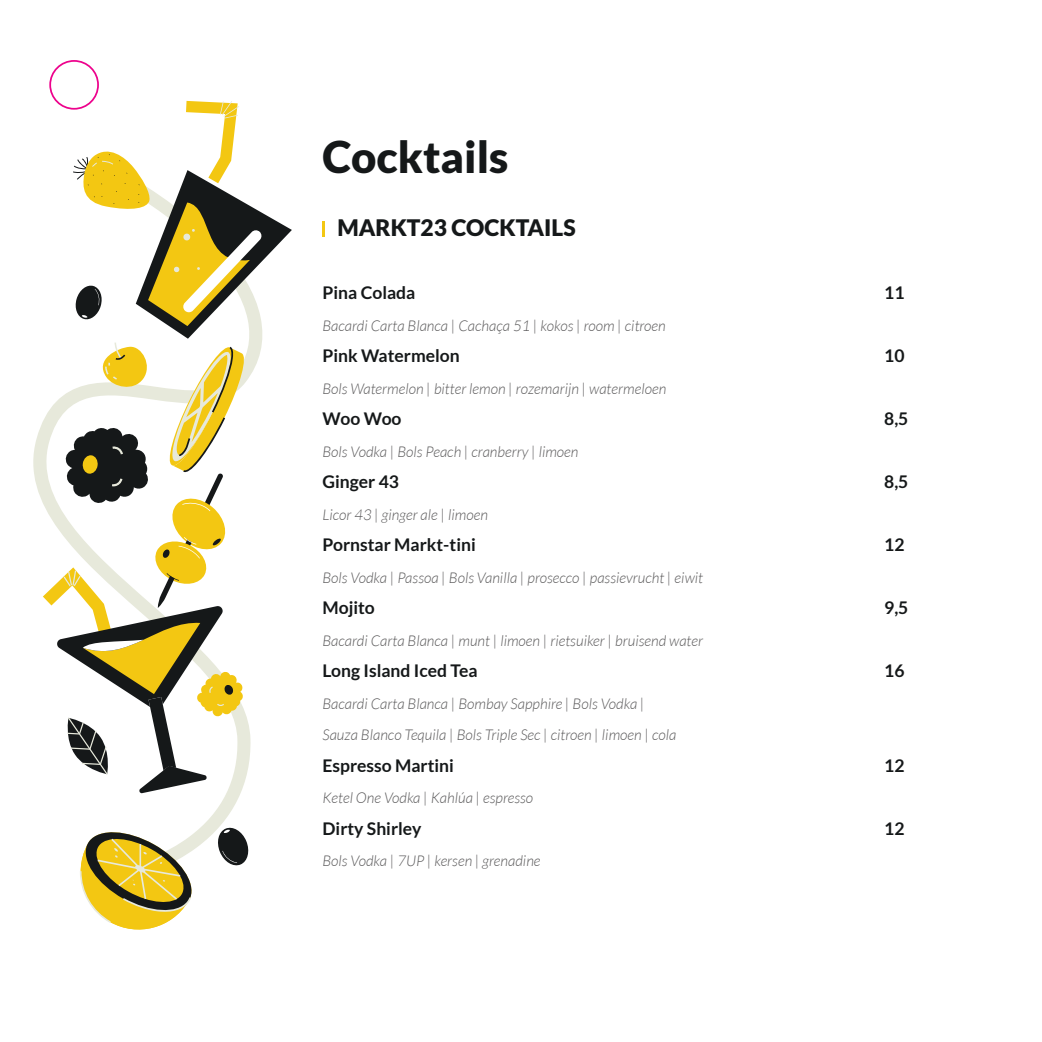
<style>
.page{position:relative;width:1042px;height:1042px;background:#fff}
.page>*{position:absolute;margin:0;border:0;box-sizing:border-box;transform-origin:0 0}
.Hoofdkoppen{font:900 43.75px "Lato";color:#151819}
.Koppen{font:900 22.75px "Lato";color:#151819}
.Menu_Gerechten_drank{font:700 17.5px "Lato";color:#151819}
.Menu_Gerechten_drank-2{font:italic 300 14.88px/31.5px "Lato";color:#5b5a5b}
</style>
<div class="page">
<hr style="left:322px;top:221px;width:3px;height:15px;background:#f3c712">
<svg style="left:33px;top:422px;width:208px;height:426px"></svg>
<svg style="left:73px;top:828px;width:123px;height:102px"></svg>
<svg style="left:216px;top:825px;width:33px;height:41px"></svg>
<svg style="left:43px;top:101px;width:249px;height:692px"></svg>
<div style="left:49px;top:60px;width:50px;height:50px;border:2px solid #ed028c;border-radius:50%"></div>
<p class="Hoofdkoppen" style="left:322px;top:132px;width:187px">Cocktails</p>
<p class="Koppen" style="left:337px;top:215px;width:240px">MARKT23 COCKTAILS</p>
<p class="Menu_Gerechten_drank" style="left:322px;top:283px;width:94px">Pina Colada</p>
<p class="Menu_Gerechten_drank-2" style="left:322px;top:310px;width:345px">Bacardi Carta Blanca | Cachaça 51 | kokos | room | citroen</p>
<p class="Menu_Gerechten_drank" style="left:322px;top:346px;width:139px">Pink Watermelon</p>
<p class="Menu_Gerechten_drank-2" style="left:322px;top:373px;width:345px">Bols Watermelon | bitter lemon | rozemarijn | watermeloen</p>
<p class="Menu_Gerechten_drank" style="left:322px;top:409px;width:81px">Woo Woo</p>
<p class="Menu_Gerechten_drank-2" style="left:322px;top:436px;width:258px">Bols Vodka | Bols Peach | cranberry | limoen</p>
<p class="Menu_Gerechten_drank" style="left:322px;top:472px;width:78px">Ginger 43</p>
<p class="Menu_Gerechten_drank-2" style="left:322px;top:499px;width:167px">Licor 43 | ginger ale | limoen</p>
<p class="Menu_Gerechten_drank" style="left:322px;top:535px;width:155px">Pornstar Markt-tini</p>
<p class="Menu_Gerechten_drank-2" style="left:322px;top:562px;width:382px">Bols Vodka | Passoa | Bols Vanilla | prosecco | passievrucht | eiwit</p>
<p class="Menu_Gerechten_drank" style="left:322px;top:598px;width:54px">Mojito</p>
<p class="Menu_Gerechten_drank-2" style="left:322px;top:625px;width:382px">Bacardi Carta Blanca | munt | limoen | rietsuiker | bruisend water</p>
<p class="Menu_Gerechten_drank" style="left:322px;top:661px;width:157px">Long Island Iced Tea</p>
<p class="Menu_Gerechten_drank-2" style="left:322px;top:688px;width:355px">Bacardi Carta Blanca | Bombay Sapphire | Bols Vodka |<br>Sauza Blanco Tequila | Bols Triple Sec | citroen | limoen | cola</p>
<p class="Menu_Gerechten_drank" style="left:322px;top:755px;width:133px">Espresso Martini</p>
<p class="Menu_Gerechten_drank-2" style="left:322px;top:783px;width:212px">Ketel One Vodka | Kahlúa | espresso</p>
<p class="Menu_Gerechten_drank" style="left:322px;top:818px;width:100px">Dirty Shirley</p>
<p class="Menu_Gerechten_drank-2" style="left:322px;top:846px;width:220px">Bols Vodka | 7UP | kersen | grenadine</p>
<p class="Menu_Gerechten_drank" style="left:884px;top:283px;width:22px">11</p>
<p class="Menu_Gerechten_drank" style="left:884px;top:346px;width:22px">10</p>
<p class="Menu_Gerechten_drank" style="left:884px;top:409px;width:26px">8,5</p>
<p class="Menu_Gerechten_drank" style="left:884px;top:472px;width:26px">8,5</p>
<p class="Menu_Gerechten_drank" style="left:884px;top:535px;width:22px">12</p>
<p class="Menu_Gerechten_drank" style="left:884px;top:598px;width:26px">9,5</p>
<p class="Menu_Gerechten_drank" style="left:884px;top:661px;width:22px">16</p>
<p class="Menu_Gerechten_drank" style="left:884px;top:755px;width:22px">12</p>
<p class="Menu_Gerechten_drank" style="left:884px;top:818px;width:22px">12</p>
</div>
